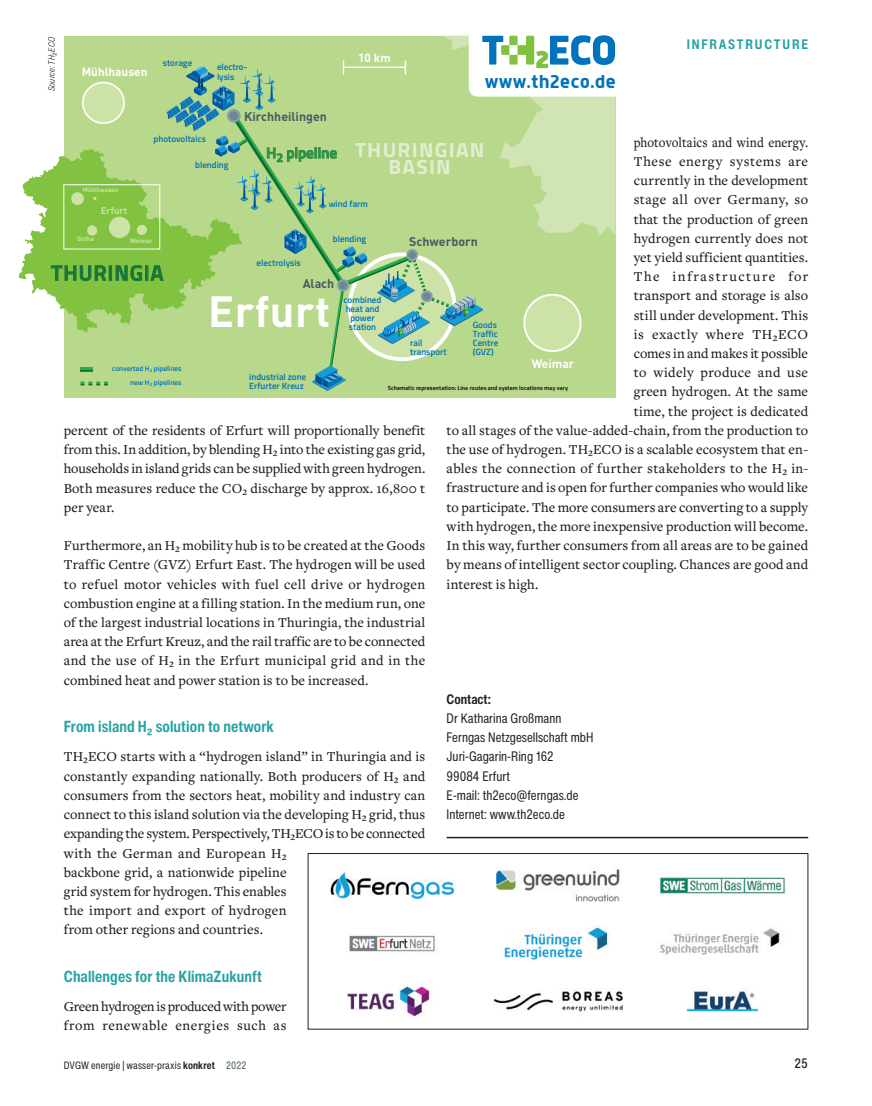
<style>
.page{position:relative;width:872px;height:1106px;background:#fff}
.page>*{position:absolute;margin:0;border:0;box-sizing:border-box;transform-origin:0 0}
.t1{font:700 43.05px "DIN";letter-spacing:.01em;color:#fff}
.t2{font:600 21.15px "Titillium Web";letter-spacing:.05em;color:#177539}
.t3{font:700 20.4px/16.6px "Titillium Web";letter-spacing:.055em;color:#e1eed0;text-align:center}
.t4{font:700 20.4px "Anteb Alt";color:#0073bc}
.t5{font:700 condensed 15.75px "Helvetica Now Text";letter-spacing:.005em;color:#25a2a1}
.t6{font:600 15px "Titillium Web";color:#2b8f44}
.t7{font:500 14.25px/19.2px "Freight Text Pro";letter-spacing:.005em;color:#231f20;text-align:justify}
.t8{font:500 14.25px "Freight Text Pro";letter-spacing:.005em;color:#231f20;scale:.91 1}
.t9{font:500 14.25px "Freight Text Pro";letter-spacing:.03em;color:#231f20}
.t10{font:500 14.25px "Freight Text Pro";letter-spacing:.045em;color:#231f20}
.t11{font:500 14.25px "Freight Text Pro";letter-spacing:.025em;color:#231f20}
.t12{font:500 14.25px "Freight Text Pro";letter-spacing:.105em;color:#231f20}
.t13{font:500 14.25px "Freight Text Pro";letter-spacing:.04em;color:#231f20}
.t14{font:condensed 13.5px/19.2px "Helvetica Now Text";color:#231f20}
.t15{font:700 condensed 13.5px "Helvetica Now Text";letter-spacing:.13em;color:#25a2a1}
.t16{font:700 condensed 13.5px "Helvetica Now Text";color:#231f20}
.t17{font:500 condensed 13.5px "Helvetica Now Text";color:#231f20}
.t18{font:700 12.45px "DIN";color:#485a62}
.t19{font:700 12px "DIN";color:#fff}
.t20{font:700 11.85px "DIN";color:#fff}
.t21{font:condensed 10.5px "Helvetica Now Text";letter-spacing:.015em;color:#231f20}
.t22{font:700 9.45px "DIN";color:#cce2a6}
.t23{font:600 9px/9px "Titillium Web";color:#0372b5}
.t24{font:italic 300 condensed 9px "Helvetica Now Text";color:#231f20}
.t25{font:600 7.2px/14.2px "Titillium Web";color:#0372b5;text-align:right}
.t26{font:700 6.45px "DIN";color:#cce2a6}
.t27{font:700 6px "Titillium Web";color:#231f20}
.s1{font-weight:700}
.s2{color:#45555d}
</style>
<div class="page">
<div style="left:308px;top:853px;width:500px;height:176px;border:1px solid #231f20"></div>
<div style="left:64px;top:36px;width:551px;height:361px;background:#b8d98c"></div>
<svg style="left:19px;top:149px;width:147px;height:183px;fill:#81c340"></svg>
<div style="left:109px;top:217px;width:21px;height:21px;background:#cce2a6;border-radius:50%"></div>
<div style="left:71px;top:192px;width:13px;height:13px;background:#cce2a6;border-radius:50%"></div>
<div style="left:137px;top:225px;width:10px;height:10px;background:#cce2a6;border-radius:50%"></div>
<div style="left:87px;top:225px;width:10px;height:11px;background:#cce2a6;border-radius:50%"></div>
<div style="left:64px;top:184px;width:96px;height:65px;border:1px solid #fff"></div>
<div style="left:83px;top:83px;width:41px;height:40px;background:#cce2a6;border-radius:50%"></div>
<div style="left:82px;top:82px;width:43px;height:42px;border:2px solid #fff;border-radius:50%"></div>
<svg style="left:81px;top:368px;width:11px;height:3px"></svg>
<svg style="left:81px;top:381px;width:27px;height:4px"></svg>
<hr style="left:446px;top:836px;width:362px;height:2px;background:#231f20">
<img style="left:330px;top:869px;width:456px;height:148px">
<div style="left:761px;top:978px;width:16px;height:22px;background:#fff"></div>
<svg style="left:166px;top:35px;width:450px;height:356px"></svg>
<p class="t24" style="left:46px;top:91px;width:56px;rotate:-90deg">Source: TH₂ECO</p>
<p class="t20" style="left:82px;top:64px;width:67px">Mühlhausen</p>
<p class="t23" style="left:163px;top:58px;width:31px">storage</p>
<p class="t23" style="left:217px;top:61px;width:32px;line-height:10.8px">electro&shy;lysis</p>
<p class="t18" style="left:244px;top:108px;width:84px">Kirchheilingen</p>
<p class="t20" style="left:358px;top:50px;width:34px">10 km</p>
<h3 class="t4" style="left:485px;top:68px;width:133px">www.th2eco.de</h3>
<p class="t15" style="left:686px;top:35px;width:123px">INFRASTRUCTURE</p>
<p class="t23" style="left:154px;top:134px;width:54px">photovoltaics</p>
<p class="t8" style="left:634px;top:133px;width:193px">photovoltaics and wind energy.</p>
<p class="t10" style="left:634px;top:152px;width:176px">These energy systems are</p>
<p class="t7" style="left:634px;top:170px;width:176px">currently in the development</p>
<p class="t9" style="left:634px;top:190px;width:176px">stage all over Germany, so</p>
<p class="t7" style="left:634px;top:209px;width:176px">that the production of green</p>
<p class="t7" style="left:634px;top:228px;width:176px">hydrogen currently does not</p>
<p class="t7" style="left:634px;top:247px;width:176px">yet yield sufficient quantities.</p>
<p class="t12" style="left:634px;top:267px;width:176px">The infrastructure for</p>
<p class="t7" style="left:634px;top:286px;width:176px">transport and storage is also</p>
<p class="t7" style="left:634px;top:305px;width:176px">still under development. This</p>
<p class="t13" style="left:634px;top:325px;width:176px">is exactly where TH₂ECO</p>
<p class="t7" style="left:634px;top:343px;width:176px">comes in and makes it possible</p>
<p class="t11" style="left:634px;top:363px;width:176px">to widely produce and use</p>
<p class="t7" style="left:634px;top:382px;width:176px">green hydrogen. At the same</p>
<p class="t7" style="left:634px;top:401px;width:176px">time, the project is dedicated</p>
<p class="t7" style="left:446px;top:420px;width:363px">to all stages of the value-added-chain, from the production to</p>
<p class="t7" style="left:446px;top:439px;width:363px">the use of hydrogen. TH₂ECO is a scalable ecosystem that en-</p>
<p class="t7" style="left:446px;top:458px;width:362px">ables the connection of further stakeholders to the H₂ in-</p>
<p class="t7" style="left:446px;top:478px;width:363px">frastructure and is open for further companies who would like</p>
<p class="t7" style="left:446px;top:497px;width:363px">to participate. The more consumers are converting to a supply</p>
<p class="t7" style="left:446px;top:516px;width:363px">with hydrogen, the more inexpensive production will become.</p>
<p class="t7" style="left:446px;top:535px;width:363px">In this way, further consumers from all areas are to be gained</p>
<p class="t7" style="left:446px;top:554px;width:363px">by means of intelligent sector coupling. Chances are good and</p>
<p class="t7" style="left:446px;top:574px;width:93px">interest is high.</p>
<h3 class="t3" style="left:355px;top:141px;width:131px">THURINGIAN<br>BASIN</h3>
<p class="t6" style="left:266px;top:142px;width:72px">H<sub>2</sub> pipeline</p>
<p class="t23" style="left:195px;top:159px;width:35px">blending</p>
<p class="t26" style="left:83px;top:186px;width:37px">Mühlhausen</p>
<p class="t23" style="left:329px;top:199px;width:41px">wind farm</p>
<p class="t23" style="left:333px;top:234px;width:35px">blending</p>
<p class="t22" style="left:101px;top:205px;width:28px">Erfurt</p>
<p class="t26" style="left:77px;top:235px;width:18px">Gotha</p>
<p class="t26" style="left:130px;top:236px;width:24px">Weimar</p>
<p class="t18" style="left:409px;top:233px;width:70px">Schwerborn</p>
<p class="t23" style="left:257px;top:258px;width:46px">electrolysis</p>
<h2 class="t2" style="left:51px;top:257px;width:114px">THURINGIA</h2>
<p class="t18" style="left:303px;top:275px;width:33px">Alach</p>
<h1 class="t1" style="left:208px;top:283px;width:124px">Erfurt</h1>
<p class="t23" style="left:344px;top:294px;width:39px;text-align:center">combined heat and power station</p>
<p class="t23" style="left:473px;top:320px;width:27px">Goods<br>Traffic<br>Centre (GVZ)</p>
<p class="t23" style="left:410px;top:338px;width:38px">rail transport</p>
<p class="t19" style="left:531px;top:355px;width:44px">Weimar</p>
<p class="t25" style="left:112px;top:361px;width:71px">converted H<sub>2</sub> pipelines new H<sub>2</sub> pipelines</p>
<p class="t23" style="left:249px;top:371px;width:59px;line-height:9.6px">industrial zone<br>Erfurter Kreuz</p>
<p class="t27" style="left:388px;top:383px;width:182px">Schematic representation: Line routes and system locations may vary</p>
<p class="t7" style="left:64px;top:420px;width:363px">percent of the residents of Erfurt will proportionally benefit from this. In addition, by blending H₂ into the existing gas grid, households in island grids can be supplied with green hydrogen.<br>Both measures reduce the CO₂ discharge by approx. 16,800 t per year.</p>
<p class="t7" style="left:64px;top:535px;width:363px">Furthermore, an H₂ mobility hub is to be created at the Goods Traffic Centre (GVZ) Erfurt East. The hydrogen will be used to refuel motor vehicles with fuel cell drive or hydrogen combustion engine at a filling station. In the medium run, one of the largest industrial locations in Thuringia, the industrial area at the Erfurt Kreuz, and the rail traffic are to be connected and the use of H₂ in the Erfurt municipal grid and in the combined heat and power station is to be increased.</p>
<p class="t5" style="left:64px;top:716px;width:212px">From island H₂ solution to network</p>
<p class="t7" style="left:64px;top:746px;width:363px;text-align:left">TH₂ECO starts with a “hydrogen island” in Thuringia and is constantly expanding nationally. Both producers of H₂ and consumers from the sectors heat, mobility and industry can connect to this island solution via the developing H₂ grid, thus expanding the system. Perspectively, TH₂ECO is to be connected with the German and European H₂<br>backbone grid, a nationwide pipeline<br>grid system for hydrogen. This enables<br>the import and export of hydrogen<br>from other regions and countries.</p>
<p class="t5" style="left:64px;top:966px;width:200px">Challenges for the KlimaZukunft</p>
<p class="t7" style="left:64px;top:996px;width:224px">Green hydrogen is produced with power from renewable energies such as</p>
<p class="t16" style="left:446px;top:690px;width:46px">Contact:</p>
<p class="t14" style="left:446px;top:708px;width:148px">Dr Katharina Großmann<br>Ferngas Netzgesellschaft mbH<br>Juri-Gagarin-Ring 162<br>99084 Erfurt<br>E-mail: th2eco@ferngas.de<br>Internet: www.th2eco.de</p>
<p class="t21" style="left:64px;top:1058px;width:184px">DVGW energie | wasser-praxis <span class="s1">konkret</span> <span class="s2">2022</span></p>
<p class="t17" style="left:794px;top:1054px;width:15px">25</p>
</div>
